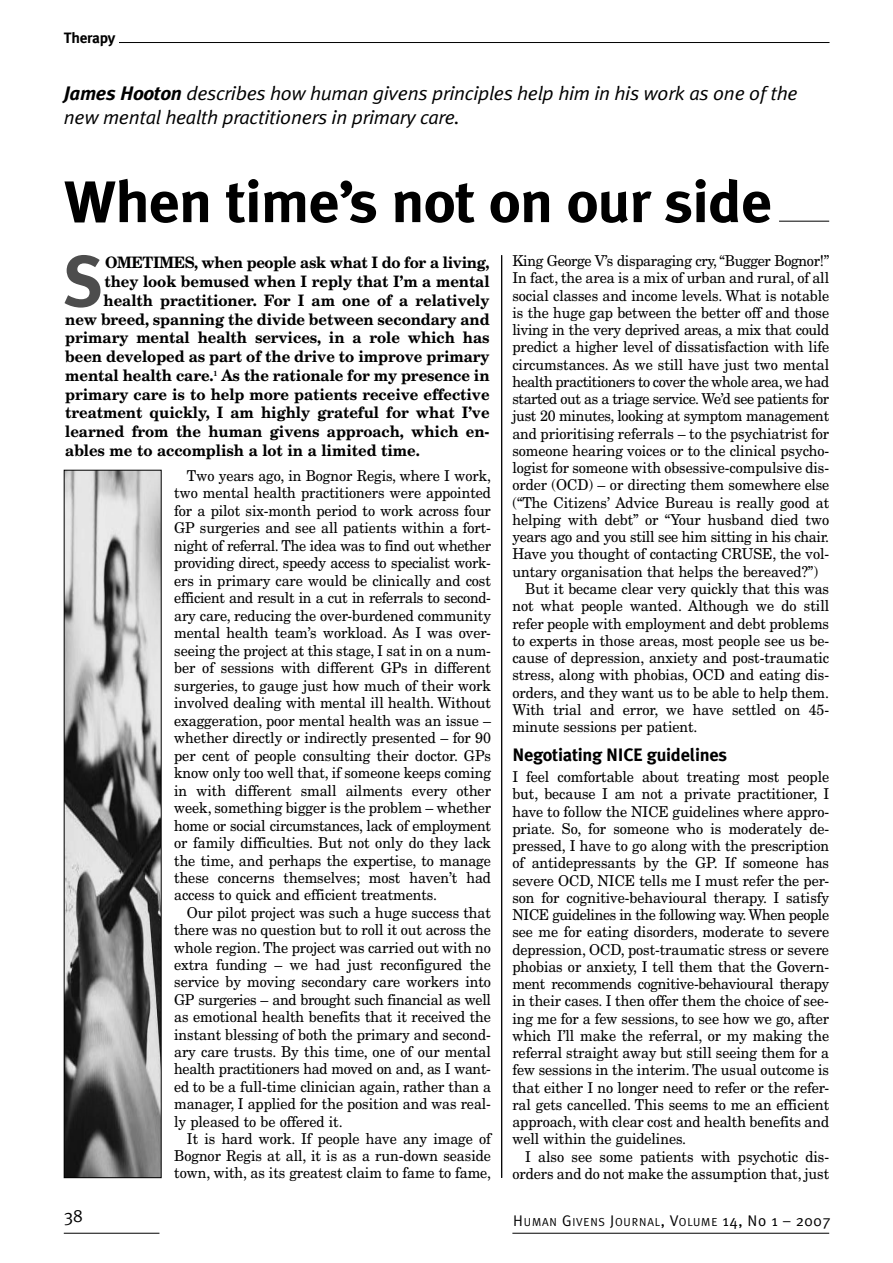
<style>
.page{position:relative;width:893px;height:1263px;background:#fff}
.page>*{position:absolute;margin:0;border:0;box-sizing:border-box;transform-origin:0 0}
.t1{font:700 72px "Meta Plus";color:#4d4d4d;scale:.95 1}
.t2{font:700 58.5px "Meta Plus";letter-spacing:-.015em;color:#000;scale:1.05 1}
.t3{font:italic 19.5px/23.4px "Meta Plus Normal";letter-spacing:-.015em;color:#000;scale:1.05 1}
.t4{font:700 18px "Meta Plus";letter-spacing:-.015em;color:#000}
.t5{font:18px "Meta Plus Normal";color:#000}
.t6{font:700 15.75px "New Century Schlbk";letter-spacing:-.005em;color:#000;scale:.95 1}
.t7{font:700 15.75px "New Century Schlbk";letter-spacing:-.025em;color:#000;scale:.95 1}
.t8{font:15px/17.2px "New Century Schlbk";letter-spacing:-.005em;color:#000;text-align:justify;scale:.95 1}
.t9{font:15px "New Century Schlbk";letter-spacing:-.03em;color:#000;scale:.95 1}
.t10{font:700 15px "Meta Plus";letter-spacing:-.015em;color:#000}
.t11{font:11.55px "Meta Plus Normal";letter-spacing:.07em;color:#000}
.s1{font-family:"Meta Plus";font-weight:700}
.s2{font-size:15.45px}
</style>
<div class="page">
<hr style="left:64px;top:1233px;width:95px;height:1px;background:#000">
<hr style="left:77px;top:42px;width:752px;height:1px;background:#000">
<div style="left:64px;top:31px;width:54px;height:29px;background:#fff"></div>
<hr style="left:512px;top:1233px;width:317px;height:1px;background:#000">
<hr style="left:501px;top:255px;width:1px;height:923px;background:#000">
<img style="left:66px;top:472px;width:94px;height:704px">
<div style="left:64px;top:470px;width:98px;height:708px;border:1px solid #000"></div>
<hr style="left:779px;top:221px;width:50px;height:1px;background:#000">
<p class="t10" style="left:64px;top:32px;width:53px">Therapy</p>
<h3 class="t3" style="left:64px;top:84px;width:700px"><span class="s1">James Hooton</span> describes how human givens principles help him in his work as one of the new mental health practitioners in primary care.</h3>
<h2 class="t2" style="left:64px;top:179px;width:676px">When time’s not on our side</h2>
<h1 class="t1" style="left:63px;top:253px;width:44px">S</h1>
<p class="t8" style="left:512px;top:254px;width:335px">King George V’s disparaging cry, “Bugger Bognor!”</p>
<p class="t8" style="left:512px;top:271px;width:335px">In fact, the area is a mix of urban and rural, of all</p>
<p class="t8" style="left:512px;top:288px;width:335px">social classes and income levels. What is notable</p>
<p class="t8" style="left:512px;top:305px;width:335px">is the huge gap between the better off and those</p>
<p class="t8" style="left:512px;top:323px;width:335px">living in the very deprived areas, a mix that could</p>
<p class="t8" style="left:512px;top:340px;width:335px">predict a higher level of dissatisfaction with life</p>
<p class="t8" style="left:512px;top:357px;width:335px">circumstances. As we still have just two mental</p>
<p class="t9" style="left:512px;top:376px;width:335px">health practitioners to cover the whole area, we had</p>
<p class="t9" style="left:512px;top:393px;width:335px">started out as a triage service. We’d see patients for</p>
<p class="t8" style="left:512px;top:409px;width:335px">just 20 minutes, looking at symptom management</p>
<p class="t8" style="left:512px;top:426px;width:335px">and prioritising referrals – to the psychiatrist for</p>
<p class="t8" style="left:512px;top:443px;width:335px">someone hearing voices or to the clinical psycho-</p>
<p class="t8" style="left:512px;top:461px;width:335px">logist for someone with obsessive-compulsive dis-</p>
<p class="t8" style="left:512px;top:478px;width:335px">order (OCD) – or directing them somewhere else</p>
<p class="t8" style="left:512px;top:495px;width:335px">(“The Citizens’ Advice Bureau is really good at</p>
<p class="t8" style="left:512px;top:512px;width:335px">helping with debt” or “Your husband died two</p>
<p class="t8" style="left:512px;top:530px;width:335px">years ago and you still see him sitting in his chair.</p>
<p class="t8" style="left:512px;top:547px;width:335px">Have you thought of contacting CRUSE, the vol-</p>
<p class="t8" style="left:512px;top:564px;width:323px">untary organisation that helps the bereaved?”)</p>
<p class="t8" style="left:525px;top:581px;width:322px">But it became clear very quickly that this was</p>
<p class="t8" style="left:512px;top:599px;width:335px">not what people wanted. Although we do still</p>
<p class="t8" style="left:512px;top:616px;width:335px">refer people with employment and debt problems</p>
<p class="t8" style="left:512px;top:633px;width:335px">to experts in those areas, most people see us be-</p>
<p class="t8" style="left:512px;top:650px;width:335px">cause of depression, anxiety and post-traumatic</p>
<p class="t8" style="left:512px;top:668px;width:335px">stress, along with phobias, OCD and eating dis-</p>
<p class="t8" style="left:512px;top:685px;width:335px">orders, and they want us to be able to help them.</p>
<p class="t8" style="left:512px;top:702px;width:335px">With trial and error, we have settled on 45-</p>
<p class="t8" style="left:512px;top:719px;width:196px">minute sessions per patient.</p>
<p class="t4" style="left:512px;top:747px;width:216px">Negotiating NICE guidelines</p>
<p class="t8" style="left:512px;top:769px;width:335px">I feel comfortable about treating most people but, because I am not a private practitioner, I have to follow the NICE guidelines where appro&shy;priate. So, for someone who is moderately de&shy;pressed, I have to go along with the prescription of antidepressants by the GP. If someone has severe OCD, NICE tells me I must refer the per&shy;son for cognitive-behavioural therapy. I satisfy NICE guidelines in the following way. When people see me for eating disorders, moderate to severe depression, OCD, post-traumatic stress or severe phobias or anxiety, I tell them that the Govern&shy;ment recommends cognitive-behavioural therapy in their cases. I then offer them the choice of see&shy;ing me for a few sessions, to see how we go, after which I’ll make the referral, or my making the referral straight away but still seeing them for a few sessions in the interim. The usual outcome is that either I no longer need to refer or the refer&shy;ral gets cancelled. This seems to me an efficient approach, with clear cost and health benefits and well within the guidelines.</p>
<p class="t8" style="left:512px;top:1149px;width:335px;text-align:right">I also see some patients with psychotic dis&shy;orders and do not make the assumption that, just</p>
<p class="t7" style="left:105px;top:257px;width:406px">OMETIMES, when people ask what I do for a living,</p>
<p class="t6" style="left:104px;top:275px;width:407px">they look bemused when I reply that I’m a mental</p>
<p class="t6" style="left:104px;top:294px;width:408px">health practitioner. For I am one of a relatively</p>
<p class="t6" style="left:65px;top:313px;width:448px">new breed, spanning the divide between secondary and</p>
<p class="t6" style="left:65px;top:332px;width:448px">primary mental health services, in a role which has</p>
<p class="t6" style="left:65px;top:350px;width:448px">been developed as part of the drive to improve primary</p>
<p class="t6" style="left:65px;top:369px;width:448px">mental health care.<sup>1</sup> As the rationale for my presence in</p>
<p class="t6" style="left:65px;top:388px;width:448px">primary care is to help more patients receive effective</p>
<p class="t6" style="left:65px;top:407px;width:448px">treatment quickly, I am highly grateful for what I’ve</p>
<p class="t6" style="left:65px;top:425px;width:448px">learned from the human givens approach, which en-</p>
<p class="t6" style="left:65px;top:444px;width:375px">ables me to accomplish a lot in a limited time.</p>
<p class="t8" style="left:174px;top:468px;width:335px;text-indent:13px">Two years ago, in Bognor Regis, where I work, two mental health practitioners were appointed for a pilot six-month period to work across four GP surgeries and see all patients within a fort&shy;night of referral. The idea was to find out whether providing direct, speedy access to specialist work&shy;ers in primary care would be clinically and cost efficient and result in a cut in referrals to second&shy;ary care, reducing the over-burdened community mental health team’s workload. As I was over&shy;seeing the project at this stage, I sat in on a num&shy;ber of sessions with different GPs in different surgeries, to gauge just how much of their work involved dealing with mental ill health. Without exaggeration, poor mental health was an issue – whether directly or indirectly presented – for 90 per cent of people consulting their doctor. GPs know only too well that, if someone keeps coming in with different small ailments every other week, something bigger is the problem – whether home or social circumstances, lack of employment or family difficulties. But not only do they lack the time, and perhaps the expertise, to manage these concerns themselves; most haven’t had access to quick and efficient treatments.</p>
<p class="t8" style="left:174px;top:905px;width:335px;text-indent:13px">Our pilot project was such a huge success that there was no question but to roll it out across the whole region. The project was carried out with no extra funding – we had just reconfigured the service by moving secondary care workers into GP surgeries – and brought such financial as well as emotional health benefits that it received the instant blessing of both the primary and second&shy;ary care trusts. By this time, one of our mental health practitioners had moved on and, as I want&shy;ed to be a full-time clinician again, rather than a manager, I applied for the position and was real&shy;ly pleased to be offered it.</p>
<p class="t8" style="left:174px;top:1131px;width:335px;text-indent:13px">It is hard work. If people have any image of Bognor Regis at all, it is as a run-down seaside town, with, as its greatest claim to fame to fame,</p>
<p class="t5" style="left:64px;top:1209px;width:20px">38</p>
<p class="t11" style="left:513px;top:1217px;width:319px"><span class="s2">H</span>UMAN <span class="s2">G</span>IVENS <span class="s2">J</span>OURNAL<span class="s2">, V</span>OLUME <span class="s2">14, No 1 – 2007</span></p>
</div>
